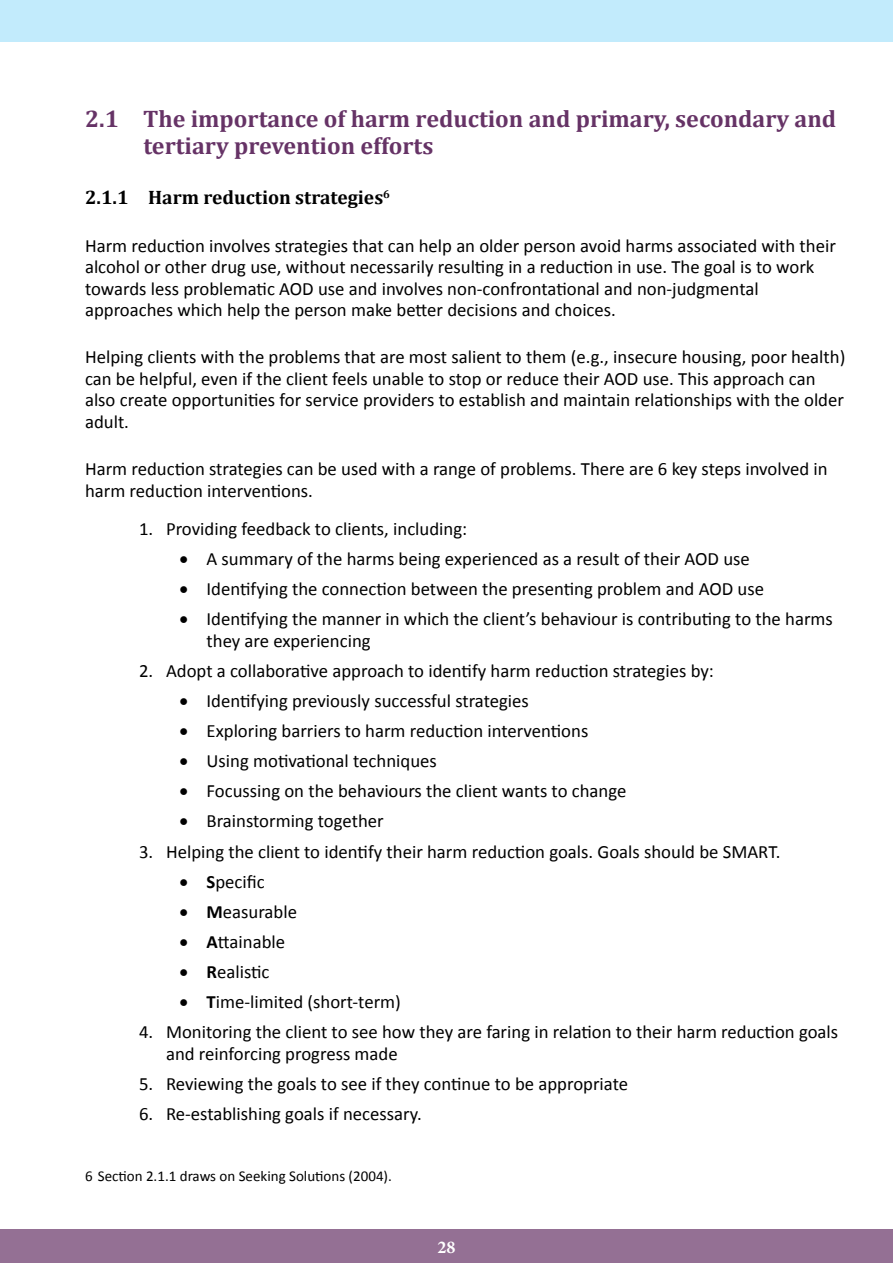
<style>
.page{position:relative;width:893px;height:1263px;background:#fff}
.page>*{position:absolute;margin:0;border:0;box-sizing:border-box;transform-origin:0 0}
.t1{font:700 24px/27.6px "Cambria";color:#636}
.t2{font:700 19.5px "Cambria";color:#000}
.t3{font:18.75px/21.6px "Calibri";color:#000}
.t4{font:700 18px "Minion Pro";color:#fff}
.Footnote{font:15px "Calibri";color:#000}
.s1{font-weight:700}
</style>
<div class="page">
<div style="left:0;top:0;width:893px;height:41px;background:#c2ebfc"></div>
<div style="left:0;top:1229px;width:893px;height:34px;background:#947094"></div>
<p class="t1" style="left:144px;top:104px;width:694px;text-indent:-58px">2.1 The importance of harm reduction and primary, secondary and tertiary prevention efforts</p>
<p class="t2" style="left:85px;top:184px;width:306px">2.1.1 Harm reduction strategies<sup>6</sup></p>
<p class="t3" style="left:85px;top:235px;width:752px">Harm reduction involves strategies that can help an older person avoid harms associated with their alcohol or other drug use, without necessarily resulting in a reduction in use. The goal is to work towards less problematic AOD use and involves non-confrontational and non-judgmental approaches which help the person make better decisions and choices.</p>
<p class="t3" style="left:85px;top:346px;width:762px">Helping clients with the problems that are most salient to them (e.g., insecure housing, poor health) can be helpful, even if the client feels unable to stop or reduce their AOD use. This approach can also create opportunities for service providers to establish and maintain relationships with the older adult.</p>
<p class="t3" style="left:85px;top:458px;width:744px">Harm reduction strategies can be used with a range of problems. There are 6 key steps involved in harm reduction interventions.</p>
<p class="t3" style="left:139px;top:518px;width:330px">1. Providing feedback to clients, including:</p>
<p class="t3" style="left:180px;top:548px;width:572px">• A summary of the harms being experienced as a result of their AOD use</p>
<p class="t3" style="left:180px;top:578px;width:586px">• Identifying the connection between the presenting problem and AOD use</p>
<p class="t3" style="left:207px;top:608px;width:628px;text-indent:-27px">• Identifying the manner in which the client’s behaviour is contributing to the harms they are experiencing</p>
<p class="t3" style="left:139px;top:660px;width:576px">2. Adopt a collaborative approach to identify harm reduction strategies by:</p>
<p class="t3" style="left:180px;top:690px;width:351px">• Identifying previously successful strategies</p>
<p class="t3" style="left:180px;top:720px;width:410px">• Exploring barriers to harm reduction interventions</p>
<p class="t3" style="left:180px;top:750px;width:259px">• Using motivational techniques</p>
<p class="t3" style="left:180px;top:780px;width:448px">• Focussing on the behaviours the client wants to change</p>
<p class="t3" style="left:180px;top:810px;width:206px">• Brainstorming together</p>
<p class="t3" style="left:139px;top:840px;width:643px">3. Helping the client to identify their harm reduction goals. Goals should be SMART.</p>
<p class="t3" style="left:180px;top:871px;width:87px">• <span class="s1">S</span>pecific</p>
<p class="t3" style="left:180px;top:901px;width:119px">• <span class="s1">M</span>easurable</p>
<p class="t3" style="left:180px;top:931px;width:107px">• <span class="s1">A</span>ttainable</p>
<p class="t3" style="left:180px;top:961px;width:91px">• <span class="s1">R</span>ealistic</p>
<p class="t3" style="left:180px;top:991px;width:223px">• <span class="s1">T</span>ime-limited (short-term)</p>
<p class="t3" style="left:166px;top:1021px;width:674px;text-indent:-27px">4. Monitoring the client to see how they are faring in relation to their harm reduction goals and reinforcing progress made</p>
<p class="t3" style="left:139px;top:1072px;width:491px">5. Reviewing the goals to see if they continue to be appropriate</p>
<p class="t3" style="left:139px;top:1103px;width:284px">6. Re-establishing goals if necessary.</p>
<p class="Footnote" style="left:85px;top:1167px;width:308px">6 Section 2.1.1 draws on Seeking Solutions (2004).</p>
<p class="t4" style="left:437px;top:1234px;width:19px">28</p>
</div>
